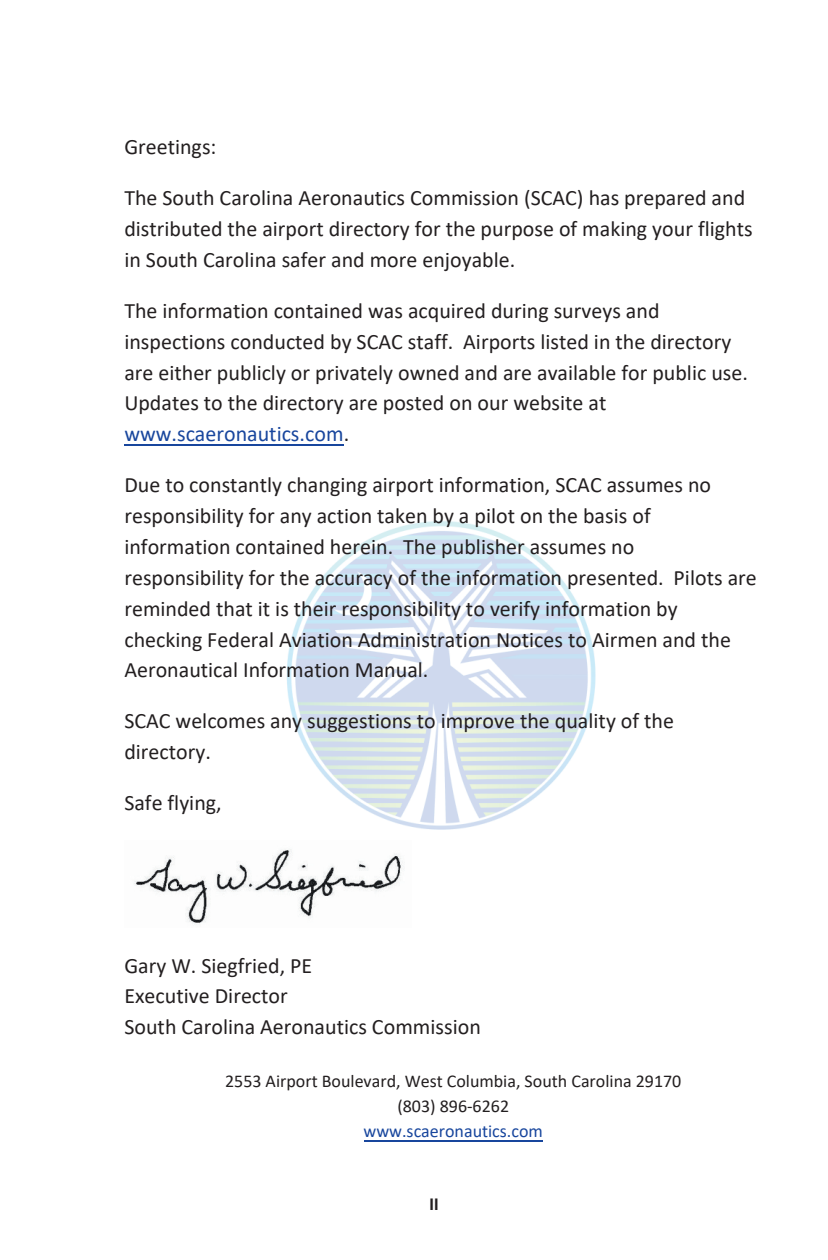
<style>
.page{position:relative;width:828px;height:1260px;background:#fff}
.page>*{position:absolute;margin:0;border:0;box-sizing:border-box;transform-origin:0 0}
.t1{font:22px/30.8px "Calibri";color:#231f20}
.t2{font:18px/25.2px "Calibri";color:#231f20;text-align:center}
.t3{font:18px "Calibri";color:#18469d}
.t4{font:700 16px "Arial";color:#231f20}
.s1{color:#18469d}
</style>
<div class="page">
<img style="left:286px;top:521px;width:310px;height:309px">
<hr style="left:124px;top:444px;width:220px;height:1px;background:#18469d">
<img style="left:134px;top:849px;width:269px;height:76px">
<hr style="left:364px;top:1141px;width:179px;height:1px;background:#18469d">
<p class="t1" style="left:124px;top:131px;width:94px">Greetings:</p>
<p class="t1" style="left:124px;top:182px;width:630px">The South Carolina Aeronautics Commission (SCAC) has prepared and distributed the airport directory for the purpose of making your flights in South Carolina safer and more enjoyable.</p>
<p class="t1" style="left:124px;top:295px;width:625px">The information contained was acquired during surveys and inspections conducted by SCAC staff. Airports listed in the directory are either publicly or privately owned and are available for public use.<br>Updates to the directory are posted on our website at <span class="s1">www.scaeronautics.com</span>.</p>
<p class="t1" style="left:124px;top:469px;width:634px">Due to constantly changing airport information, SCAC assumes no responsibility for any action taken by a pilot on the basis of information contained herein. The publisher assumes no responsibility for the accuracy of the information presented. Pilots are reminded that it is their responsibility to verify information by checking Federal Aviation Administration Notices to Airmen and the Aeronautical Information Manual.</p>
<p class="t1" style="left:124px;top:705px;width:551px">SCAC welcomes any suggestions to improve the quality of the directory.</p>
<p class="t1" style="left:124px;top:787px;width:99px">Safe flying,</p>
<p class="t1" style="left:124px;top:949px;width:358px">Gary W. Siegfried, PE<br>Executive Director<br>South Carolina Aeronautics Commission</p>
<p class="t2" style="left:225px;top:1068px;width:458px">2553 Airport Boulevard, West Columbia, South Carolina 29170 (803) 896-6262</p>
<p class="t3" style="left:363px;top:1119px;width:181px">www.scaeronautics.com</p>
<p class="t4" style="left:430px;top:1193px;width:10px">II</p>
</div>
